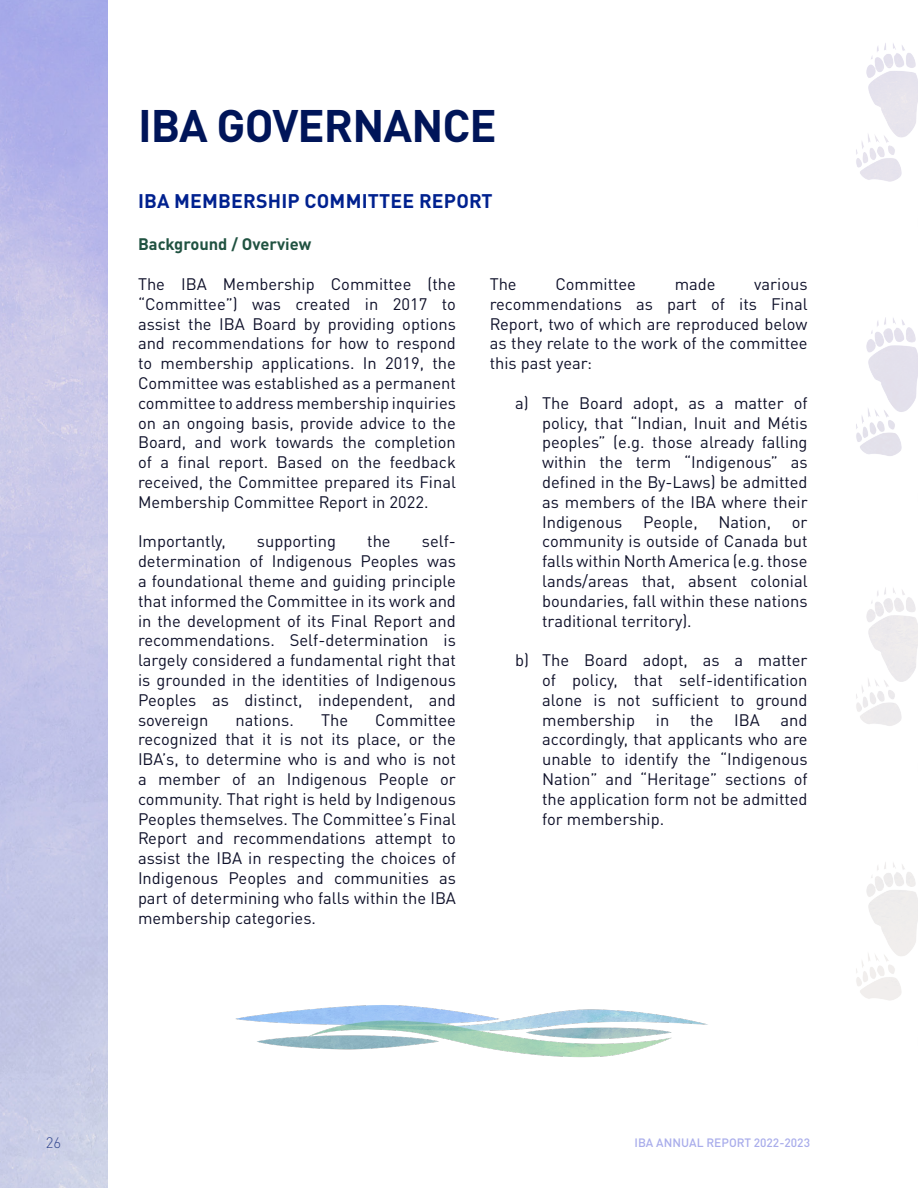
<style>
.page{position:relative;width:918px;height:1188px;background:#fff}
.page>*{position:absolute;margin:0;border:0;box-sizing:border-box;transform-origin:0 0}
.TOPIC_HEADING_RIGHT{font:700 45px "DINOT";letter-spacing:-.02em;color:#001559}
.Topic_heading_full{font:700 19.5px "DINOT";letter-spacing:.01em;color:#00218f}
.BODY_COPY{font:16.5px/19.8px "DINOT";color:#0e1029;text-align:justify}
.Case_Heading_-_split{font:700 16.5px "DINOT";color:#205241}
.t1{font:300 15px "DINOT";color:#32488f}
.t2{font:500 12px "DINOT";color:#a9adeb}
</style>
<div class="page">
<img style="left:856px;top:43px;width:62px;height:958px">
<img style="left:235px;top:1005px;width:473px;height:53px">
<p class="TOPIC_HEADING_RIGHT" style="left:138px;top:91px;width:360px">IBA GOVERNANCE</p>
<p class="Topic_heading_full" style="left:138px;top:186px;width:356px">IBA MEMBERSHIP COMMITTEE REPORT</p>
<p class="Case_Heading_-_split" style="left:138px;top:232px;width:175px">Background / Overview</p>
<p class="BODY_COPY" style="left:138px;top:273px;width:319px">The IBA Membership Committee (the “Committee”) was created in 2017 to assist the IBA Board by providing options and recommendations for how to respond to membership applications. In 2019, the Committee was established as a permanent committee to address membership inquiries on an ongoing basis, provide advice to the Board, and work towards the completion of a final report. Based on the feedback received, the Committee prepared its Final Membership Committee Report in 2022.</p>
<p class="BODY_COPY" style="left:138px;top:530px;width:89px">Importantly,</p>
<p class="BODY_COPY" style="left:257px;top:530px;width:81px">supporting</p>
<p class="BODY_COPY" style="left:367px;top:530px;width:25px">the</p>
<p class="BODY_COPY" style="left:490px;top:273px;width:29px">The</p>
<p class="BODY_COPY" style="left:555px;top:273px;width:82px">Committee</p>
<p class="BODY_COPY" style="left:675px;top:273px;width:42px">made</p>
<p class="BODY_COPY" style="left:490px;top:273px;width:319px;text-indent:265px">various recommendations as part of its Final Report, two of which are reproduced below as they relate to the work of the committee this past year:</p>
<p class="BODY_COPY" style="left:542px;top:392px;width:267px;text-indent:-27px">a) The Board adopt, as a matter of policy, that “Indian, Inuit and Métis peoples” (e.g. those already falling within the term “Indigenous” as defined in the By-Laws) be admitted as members of the IBA where their Indigenous</p>
<p class="BODY_COPY" style="left:643px;top:511px;width:56px">People,</p>
<p class="BODY_COPY" style="left:718px;top:511px;width:54px">Nation,</p>
<p class="BODY_COPY" style="left:542px;top:511px;width:267px;text-indent:250px">or community is outside of Canada but falls within North America (e.g. those lands/areas that, absent colonial boundaries, fall within these nations traditional territory).</p>
<p class="BODY_COPY" style="left:542px;top:649px;width:267px;text-indent:-27px">b) The Board adopt, as a matter of policy, that self-identification alone is not sufficient to ground membership</p>
<p class="BODY_COPY" style="left:138px;top:530px;width:319px;text-indent:284px">self&shy;determination of Indigenous Peoples was a foundational theme and guiding principle that informed the Committee in its work and in the development of its Final Report and recommendations. Self-determination is largely considered a fundamental right that is grounded in the identities of Indigenous Peoples as distinct, independent, and sovereign</p>
<p class="BODY_COPY" style="left:138px;top:709px;width:319px;text-indent:237px">Committee recognized that it is not its place, or the IBA’s, to determine who is and who is not a member of an Indigenous People or community. That right is held by Indigenous Peoples themselves. The Committee’s Final Report and recommendations attempt to assist the IBA in respecting the choices of Indigenous Peoples and communities as part of determining who falls within the IBA membership categories.</p>
<p class="BODY_COPY" style="left:236px;top:709px;width:60px">nations.</p>
<p class="BODY_COPY" style="left:321px;top:709px;width:29px">The</p>
<p class="BODY_COPY" style="left:656px;top:709px;width:15px">in</p>
<p class="BODY_COPY" style="left:690px;top:709px;width:25px">the</p>
<p class="BODY_COPY" style="left:734px;top:709px;width:27px">IBA</p>
<p class="BODY_COPY" style="left:542px;top:709px;width:267px;text-indent:238px">and accordingly, that applicants who are unable to identify the “Indigenous Nation” and “Heritage” sections of the application form not be admitted for membership.</p>
<p class="t1" style="left:46px;top:1131px;width:17px">26</p>
<p class="t2" style="left:634px;top:1133px;width:177px">IBA ANNUAL REPORT 2022-2023</p>
</div>
